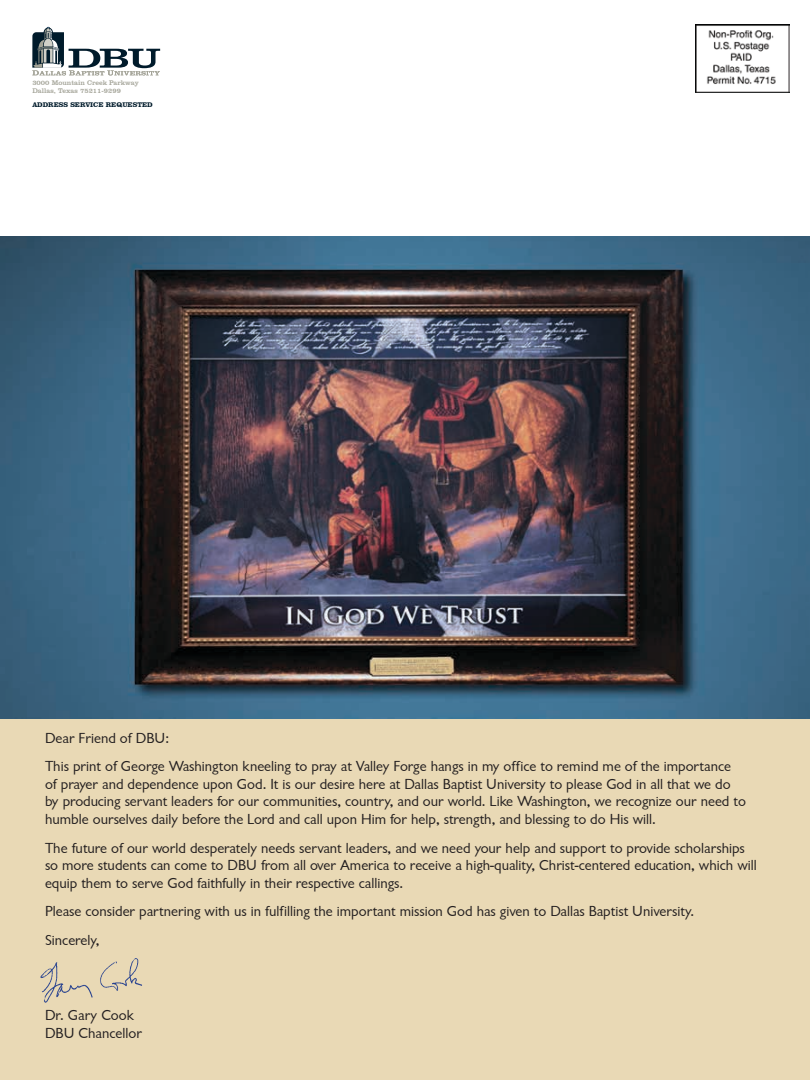
<style>
.page{position:relative;width:810px;height:1080px;background:#e9d9b5}
.page>*{position:absolute;margin:0;border:0;box-sizing:border-box;transform-origin:0 0}
.t1{font:15px/17.5px "Garrison Sans";color:#231f20}
.t2{font:6.88px/8.2px "Clarendon BT";color:#a3a397}
.t3{font:700 6.88px "Clarendon BT";color:#001b2b}
</style>
<div class="page">
<div style="left:0;top:0;width:810px;height:236px;background:#fff"></div>
<svg style="left:32px;top:27px;width:128px;height:48px"></svg>
<img style="left:695px;top:24px;width:94px;height:69px">
<img style="left:40px;top:959px;width:102px;height:44px">
<img style="left:0;top:236px;width:810px;height:483px">
<p class="t2" style="left:32px;top:78px;width:108px">3000 Mountain Creek Parkway<br>Dallas, Texas 75211-9299</p>
<p class="t3" style="left:32px;top:100px;width:122px">ADDRESS SERVICE REQUESTED</p>
<p class="t1" style="left:45px;top:724px;width:688px;line-height:28.8px">Dear Friend of DBU:<br>This print of George Washington kneeling to pray at Valley Forge hangs in my office to remind me of the importance</p>
<p class="t1" style="left:45px;top:775px;width:703px">of prayer and dependence upon God. It is our desire here at Dallas Baptist University to please God in all that we do by producing servant leaders for our communities, country, and our world. Like Washington, we recognize our need to humble ourselves daily before the Lord and call upon Him for help, strength, and blessing to do His will.</p>
<p class="t1" style="left:45px;top:839px;width:713px">The future of our world desperately needs servant leaders, and we need your help and support to provide scholarships so more students can come to DBU from all over America to receive a high-quality, Christ-centered education, which will equip them to serve God faithfully in their respective callings.</p>
<p class="t1" style="left:45px;top:897px;width:651px;line-height:28.8px">Please consider partnering with us in fulfilling the important mission God has given to Dallas Baptist University.<br>Sincerely,</p>
<p class="t1" style="left:45px;top:1007px;width:99px">Dr. Gary Cook<br>DBU Chancellor</p>
</div>
